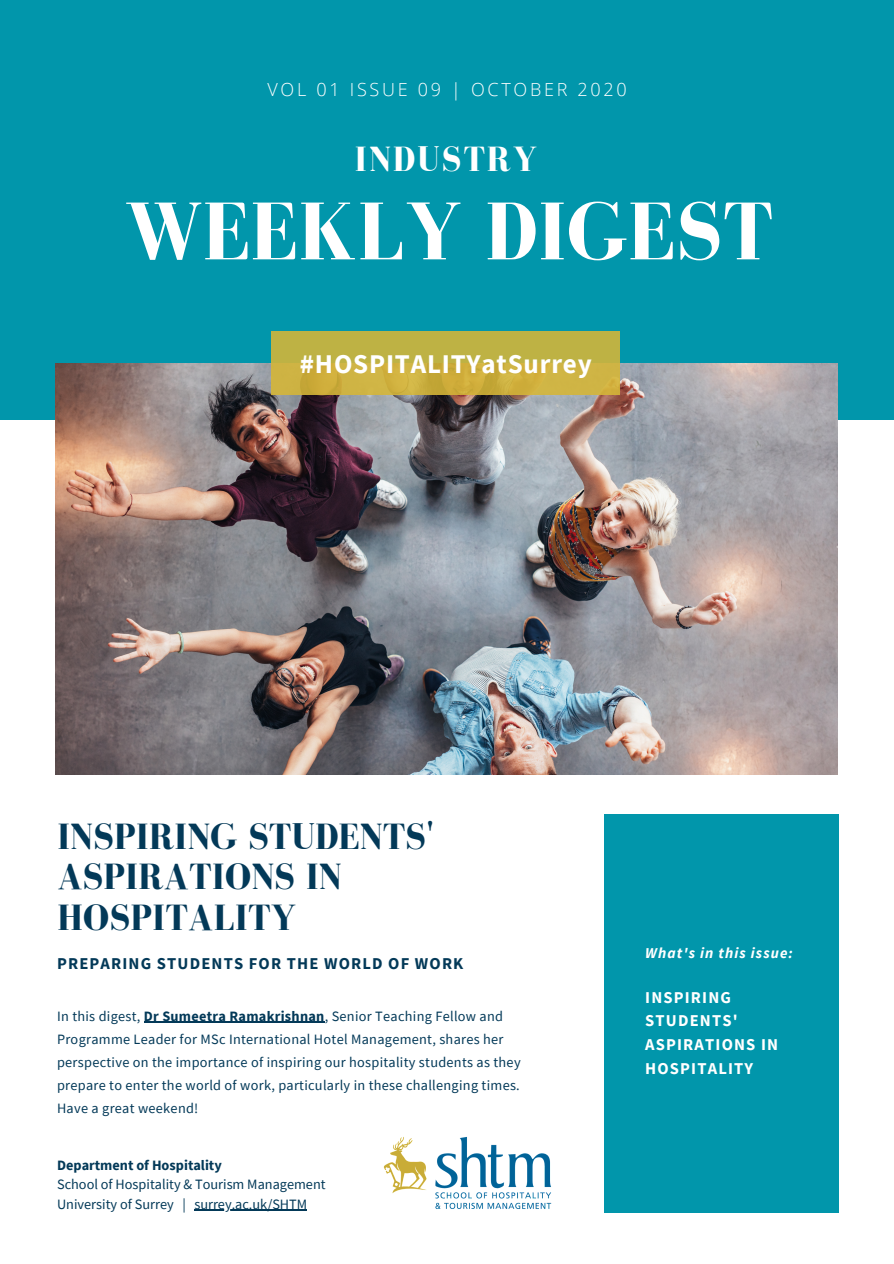
<style>
.page{position:relative;width:894px;height:1264px;background:#fff}
.page>*{position:absolute;margin:0;border:0;box-sizing:border-box;transform-origin:0 0}
.t1{font:700 84px "Bodoni FLF";color:#fff}
.t2{font:700 37.5px/40.5px "Bodoni FLF";color:#033958}
.t3{font:700 36px "Bodoni FLF";letter-spacing:.05em;color:#fff}
.t4{font:700 27px "Source Sans Pro";letter-spacing:.03em;color:#fff}
.t5{font:300 18px "Open Sans";letter-spacing:.15em;color:#fff}
.t6{font:700 16.5px/23.7px "Source Sans Pro";letter-spacing:.07em;color:#fff}
.t7{font:700 16.5px "Source Sans Pro";letter-spacing:.07em;color:#033958}
.t8{font:italic 700 15px "Source Sans Pro";letter-spacing:.07em;color:#fff}
.t9{font:14.25px/23px "Source Sans Pro";letter-spacing:.02em;color:#033958}
.t10{font:14.25px/19.2px "Source Sans Pro";color:#033958}
.t11{font:700 14.25px "Source Sans Pro";color:#033958}
.s1{font-weight:700}
</style>
<div class="page">
<div style="left:0;top:0;width:893px;height:419px;background:#0196ab"></div>
<div style="left:603px;top:814px;width:235px;height:398px;background:#0196ab"></div>
<img style="left:55px;top:363px;width:781px;height:411px">
<div style="left:271px;top:331px;width:349px;height:64px;background:linear-gradient(to bottom,#bab345,#d2b03e)"></div>
<img style="left:383px;top:1136px;width:169px;height:73px">
<hr style="left:144px;top:1021px;width:180px;height:1px;background:#033958">
<hr style="left:194px;top:1209px;width:113px;height:1px;background:#033958">
<p class="t5" style="left:267px;top:77px;width:361px">VOL 01 ISSUE 09 | OCTOBER 2020</p>
<h3 class="t3" style="left:354px;top:140px;width:184px">INDUSTRY</h3>
<h1 class="t1" style="left:124px;top:186px;width:650px">WEEKLY DIGEST</h1>
<h3 class="t4" style="left:300px;top:346px;width:293px">#HOSPITALITYatSurrey</h3>
<h2 class="t2" style="left:57px;top:815px;width:378px">INSPIRING STUDENTS'<br>ASPIRATIONS IN<br>HOSPITALITY</h2>
<p class="t7" style="left:57px;top:952px;width:408px">PREPARING STUDENTS FOR THE WORLD OF WORK</p>
<p class="t9" style="left:57px;top:1004px;width:465px">In this digest, <span class="s1">Dr Sumeetra Ramakrishnan</span>, Senior Teaching Fellow and Programme Leader for MSc International Hotel Management, shares her perspective on the importance of inspiring our hospitality students as they prepare to enter the world of work, particularly in these challenging times.<br>Have a great weekend!</p>
<p class="t11" style="left:57px;top:1156px;width:166px">Department of Hospitality</p>
<p class="t10" style="left:57px;top:1174px;width:270px">School of Hospitality &amp; Tourism Management<br>University of Surrey | surrey.ac.uk/SHTM</p>
<p class="t8" style="left:645px;top:943px;width:149px">What's in this issue:</p>
<p class="t6" style="left:645px;top:984px;width:134px">INSPIRING<br>STUDENTS'<br>ASPIRATIONS IN<br>HOSPITALITY</p>
</div>
